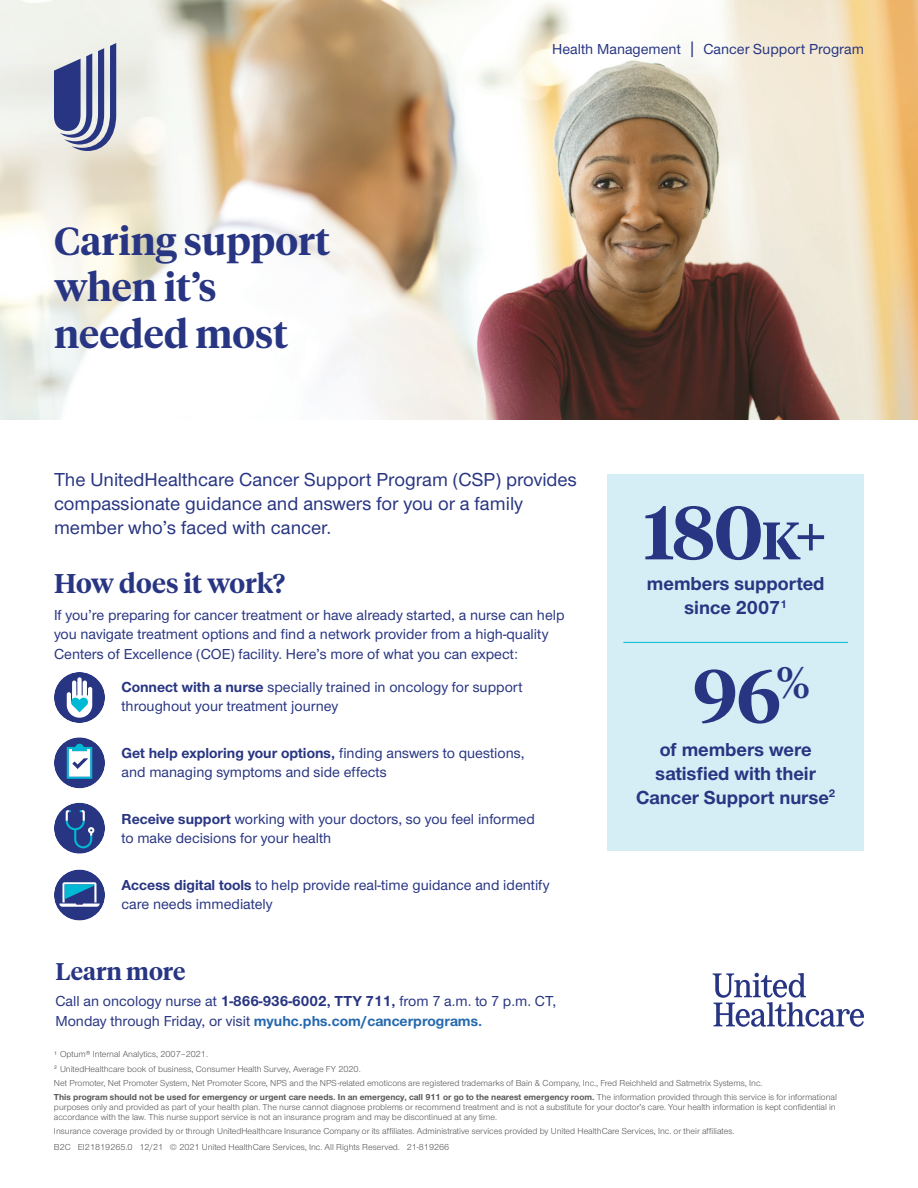
<style>
.page{position:relative;width:918px;height:1188px;background:#fff}
.page>*{position:absolute;margin:0;border:0;box-sizing:border-box;transform-origin:0 0}
.t1{font:600 75px "UHC Serif Headline";color:#283582}
.t2{font:600 39px/46.8px "UHC Serif Headline";color:#283582}
.t3{font:600 27px "UHC Serif Headline";color:#283582}
.t4{font:600 24px "UHC Serif Headline";color:#283582}
.t5{font:500 19.5px/24px "UHC Sans";color:#283582}
.t6{font:700 19.5px/24px "UHC Sans";color:#283582;text-align:center}
.t7{font:500 15px/19.5px "UHC Sans";color:#283582}
.t8{font:9px/9.8px "UHC Sans";color:#57585a}
.s1{font-size:18.75px}
.s2{font-weight:700}
.s3{font-weight:700;color:#2468ae}
.s4{font-size:52.5px}
.s5{font-size:60px}
</style>
<div class="page">
<img style="left:612px;top:0;width:306px;height:419px">
<svg style="left:713px;top:973px;width:151px;height:54px"></svg>
<div style="left:608px;top:474px;width:256px;height:377px;background:#d5eef5"></div>
<div style="left:54px;top:672px;width:51px;height:51px;background:#283582;border-radius:50%"></div>
<svg style="left:67px;top:677px;width:25px;height:41px"></svg>
<div style="left:54px;top:737px;width:51px;height:51px;background:#283582;border-radius:50%"></div>
<svg style="left:67px;top:744px;width:25px;height:35px"></svg>
<div style="left:54px;top:803px;width:51px;height:51px;background:#283582;border-radius:50%"></div>
<svg style="left:66px;top:810px;width:28px;height:38px"></svg>
<svg style="left:0;top:0;width:612px;height:420px"></svg>
<svg style="left:54px;top:43px;width:62px;height:108px;background:#838ab0"></svg>
<hr style="left:623px;top:642px;width:225px;height:1px;background:#00b9d4">
<div style="left:54px;top:870px;width:51px;height:51px;background:#283582;border-radius:50%"></div>
<svg style="left:59px;top:882px;width:41px;height:25px"></svg>
<h1 class="t2" style="left:54px;top:215px;width:277px">Caring support when it’s needed most</h1>
<p class="t7" style="left:552px;top:39px;width:145px">Health Management <span class="s1">|</span></p>
<p class="t7" style="left:703px;top:39px;width:162px">Cancer Support Program</p>
<p class="t5" style="left:54px;top:467px;width:524px">The UnitedHealthcare Cancer Support Program (CSP) provides compassionate guidance and answers for you or a family member who’s faced with cancer.</p>
<h2 class="t3" style="left:54px;top:565px;width:233px">How does it work?</h2>
<p class="t7" style="left:54px;top:604px;width:512px">If you’re preparing for cancer treatment or have already started, a nurse can help you navigate treatment options and find a network provider from a high-quality<br>Centers of Excellence (COE) facility. Here’s more of what you can expect:</p>
<p class="t7" style="left:122px;top:676px;width:403px"><span class="s2">Connect with a nurse</span> specially trained in oncology for support throughout your treatment journey</p>
<p class="t7" style="left:122px;top:742px;width:405px"><span class="s2">Get help exploring your options,</span> finding answers to questions, and managing symptoms and side effects</p>
<p class="t7" style="left:122px;top:808px;width:415px"><span class="s2">Receive support</span> working with your doctors, so you feel informed to make decisions for your health</p>
<p class="t7" style="left:122px;top:874px;width:430px"><span class="s2">Access digital tools</span> to help provide real-time guidance and identify care needs immediately</p>
<h2 class="t4" style="left:56px;top:955px;width:132px">Learn more</h2>
<p class="t7" style="left:56px;top:991px;width:502px">Call an oncology nurse at <span class="s2">1-866-936-6002, TTY 711,</span> from 7 a.m. to 7 p.m. CT,<br>Monday through Friday, or visit <span class="s3">myuhc.phs.com/cancerprograms.</span></p>
<p class="t1" style="left:644px;top:481px;width:186px">180<span class="s4">k</span><span class="s5">+</span></p>
<p class="t6" style="left:647px;top:571px;width:179px">members supported since 2007<sup>1</sup></p>
<p class="t1" style="left:693px;top:645px;width:119px">96<sup>%</sup></p>
<p class="t6" style="left:660px;top:737px;width:154px">of members were</p>
<p class="t6" style="left:636px;top:761px;width:201px">satisfied with their<br>Cancer Support nurse<sup>2</sup></p>
<p class="t8" style="left:54px;top:1047px;width:308px;line-height:14.2px"><sup>1</sup> Optum® Internal Analytics, 2007–2021.<br><sup>2</sup> UnitedHealthcare book of business, Consumer Health Survey, Average FY 2020.</p>
<p class="t8" style="left:54px;top:1078px;width:710px">Net Promoter, Net Promoter System, Net Promoter Score, NPS and the NPS-related emoticons are registered trademarks of Bain &amp; Company, Inc., Fred Reichheld and Satmetrix Systems, Inc.</p>
<p class="t8" style="left:54px;top:1092px;width:784px"><span class="s2">This program should not be used for emergency or urgent care needs. In an emergency, call 911 or go to the nearest emergency room.</span> The information provided through this service is for informational purposes only and provided as part of your health plan. The nurse cannot diagnose problems or recommend treatment and is not a substitute for your doctor’s care. Your health information is kept confidential in accordance with the law. This nurse support service is not an insurance program and may be discontinued at any time.</p>
<p class="t8" style="left:54px;top:1126px;width:682px">Insurance coverage provided by or through UnitedHealthcare Insurance Company or its affiliates. Administrative services provided by United HealthCare Services, Inc. or their affiliates.</p>
<p class="t8" style="left:54px;top:1142px;width:397px">B2C EI21819265.0 12/21 © 2021 United HealthCare Services, Inc. All Rights Reserved. 21-819266</p>
</div>
